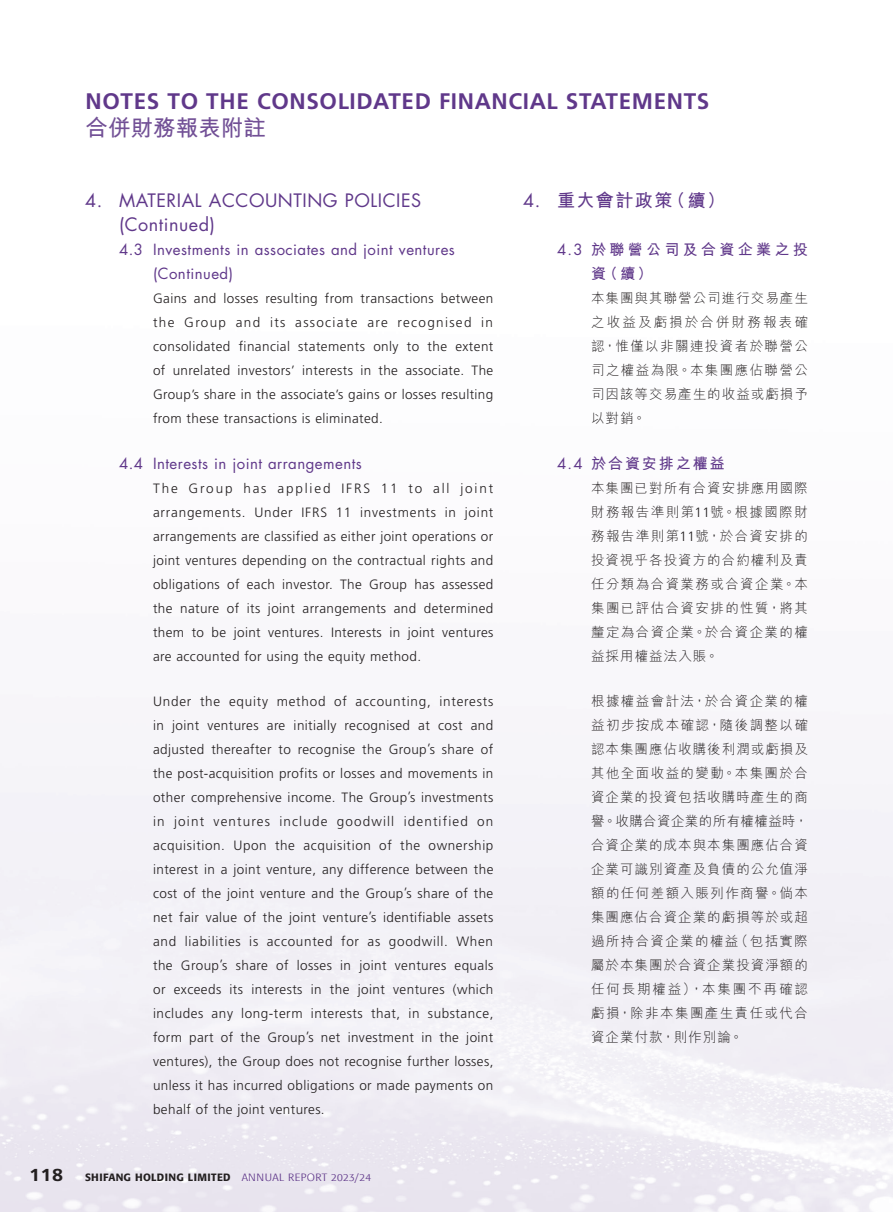
<style>
.page{position:relative;width:893px;height:1212px;background:#fff}
.page>*{position:absolute;margin:0;border:0;box-sizing:border-box;transform-origin:0 0}
.t1{font:700 22.5px "Frutiger LT Std";letter-spacing:.03em;color:#60388a}
.t2{font:700 22.5px "M Hei HK";letter-spacing:.005em;color:#725096}
.t3{font:18px/24px "Futura Std";letter-spacing:.03em;color:#60388a}
.t4{font:700 18px "M Hei HK";letter-spacing:.08em;color:#60388a}
.t5{font:700 17.4px "Frutiger LT Std";color:#231f20;scale:1.14 1}
.t6{font:15px/24px "Futura Std";letter-spacing:.03em;color:#60388a}
.t7{font:700 15px/24px "M Hei HK";letter-spacing:.225em;color:#60388a}
.t8{font:700 15px "M Hei HK";letter-spacing:.13em;color:#60388a}
.t9{font:300 13.5px/24px "Frutiger LT Std";letter-spacing:.03em;color:#231f20;text-align:justify}
.t10{font:300 13.5px/24px "M Hei HK";letter-spacing:.105em;color:#231f20;text-align:justify}
.t11{font:500 10.5px "Formata";letter-spacing:.03em;color:#231f20}
.s1{font-weight:300;font-stretch:condensed;color:#60388a}
.s2{font-family:"Futura Std";font-weight:400}
.s3{font-family:"Frutiger LT Std"}
</style>
<div class="page">
<p class="t5" style="left:29px;top:1164px;width:31px">118</p>
<h1 class="t1" style="left:86px;top:88px;width:625px">NOTES TO THE CONSOLIDATED FINANCIAL STATEMENTS</h1>
<h1 class="t2" style="left:86px;top:111px;width:182px">合併財務報表附註</h1>
<h2 class="t3" style="left:119px;top:189px;width:304px;text-indent:-34px">4. MATERIAL ACCOUNTING POLICIES (Continued)</h2>
<p class="t6" style="left:153px;top:238px;width:303px;text-indent:-34px">4.3 Investments in associates and joint ventures (Continued)</p>
<p class="t9" style="left:153px;top:287px;width:342px">Gains and losses resulting from transactions between the Group and its associate are recognised in consolidated financial statements only to the extent of unrelated investors’ interests in the associate. The Group’s share in the associate’s gains or losses resulting from these transactions is eliminated.</p>
<p class="t6" style="left:119px;top:451px;width:244px">4.4 Interests in joint arrangements</p>
<p class="t9" style="left:153px;top:476px;width:342px">The Group has applied IFRS 11 to all joint arrangements. Under IFRS 11 investments in joint arrangements are classified as either joint operations or joint ventures depending on the contractual rights and obligations of each investor. The Group has assessed the nature of its joint arrangements and determined them to be joint ventures. Interests in joint ventures are accounted for using the equity method.</p>
<p class="t9" style="left:153px;top:689px;width:342px">Under the equity method of accounting, interests in joint ventures are initially recognised at cost and adjusted thereafter to recognise the Group’s share of the post-acquisition profits or losses and movements in other comprehensive income. The Group’s investments in joint ventures include goodwill identified on acquisition. Upon the acquisition of the ownership interest in a joint venture, any difference between the cost of the joint venture and the Group’s share of the net fair value of the joint venture’s identifiable assets and liabilities is accounted for as goodwill. When the Group’s share of losses in joint ventures equals or exceeds its interests in the joint ventures (which includes any long-term interests that, in substance, form part of the Group’s net investment in the joint ventures), the Group does not recognise further losses, unless it has incurred obligations or made payments on behalf of the joint ventures.</p>
<p class="t11" style="left:85px;top:1170px;width:288px">SHIFANG HOLDING LIMITED <span class="s1">ANNUAL REPORT 2023/24</span></p>
<h2 class="t4" style="left:523px;top:188px;width:204px"><span class="s2">4.</span> 重大會計政策（續）</h2>
<p class="t7" style="left:591px;top:237px;width:218px;text-indent:-34px"><span class="s2">4.3</span> 於聯營公司及合資企業之投資（續）</p>
<p class="t10" style="left:591px;top:286px;width:218px">本集團與其聯營公司進行交易產生之收益及虧損於合併財務報表確認，惟僅以非關連投資者於聯營公司之權益為限。本集團應佔聯營公司因該等交易產生的收益或虧損予以對銷。</p>
<p class="t8" style="left:557px;top:452px;width:169px"><span class="s2">4.4</span> 於合資安排之權益</p>
<p class="t10" style="left:591px;top:476px;width:218px">本集團已對所有合資安排應用國際財務報告準則第<span class="s3">11</span>號。根據國際財務報告準則第<span class="s3">11</span>號，於合資安排的投資視乎各投資方的合約權利及責任分類為合資業務或合資企業。本集團已評估合資安排的性質，將其釐定為合資企業。於合資企業的權益採用權益法入賬。</p>
<p class="t10" style="left:591px;top:689px;width:218px">根據權益會計法，於合資企業的權益初步按成本確認，隨後調整以確認本集團應佔收購後利潤或虧損及其他全面收益的變動。本集團於合資企業的投資包括收購時產生的商譽。收購合資企業的所有權權益時，合資企業的成本與本集團應佔合資企業可識別資產及負債的公允值淨額的任何差額入賬列作商譽。倘本集團應佔合資企業的虧損等於或超過所持合資企業的權益（包括實際屬於本集團於合資企業投資淨額的任何長期權益），本集團不再確認虧損，除非本集團產生責任或代合資企業付款，則作別論。</p>
</div>
